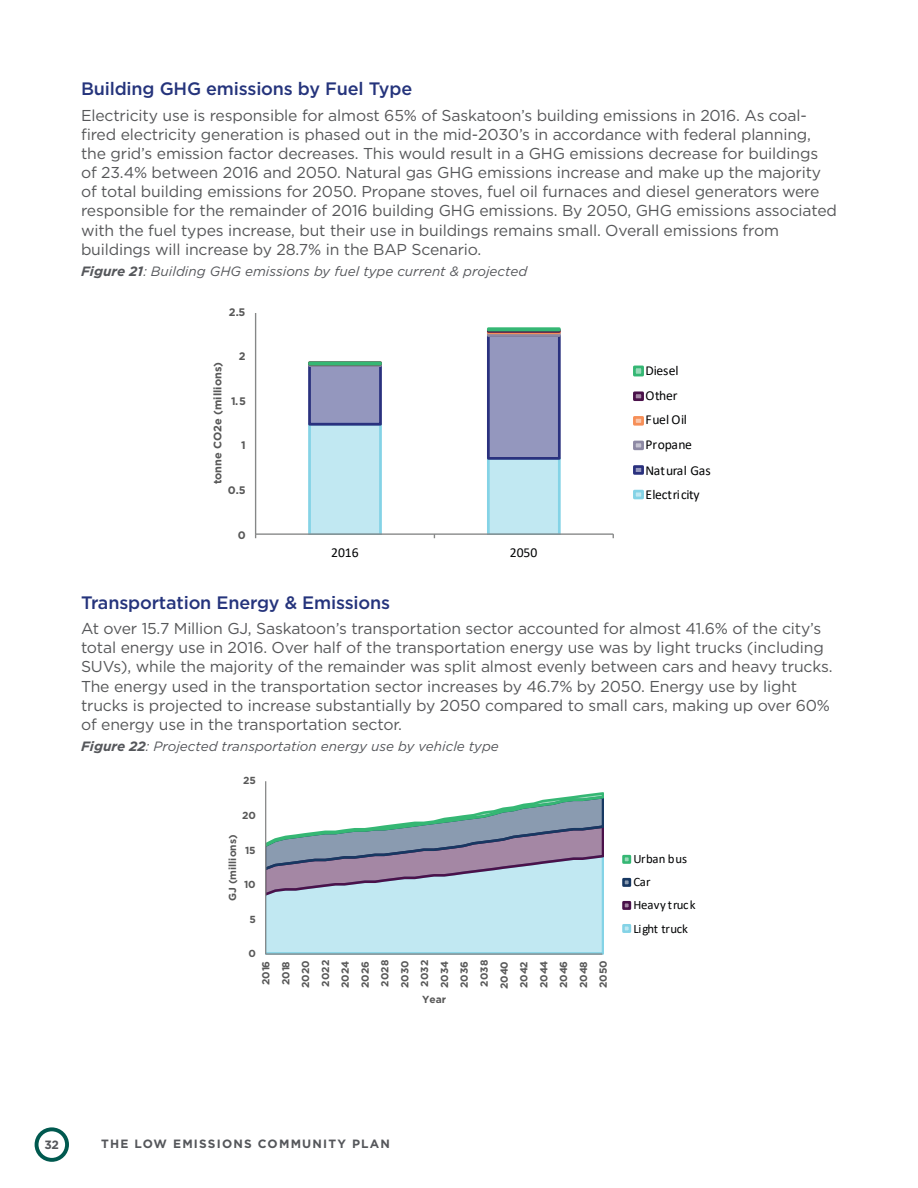
<style>
.page{position:relative;width:918px;height:1188px;background:#fff}
.page>*{position:absolute;margin:0;border:0;box-sizing:border-box;transform-origin:0 0}
.t1{font:500 18px "Gotham";letter-spacing:-.01em;color:#25347c}
.t2{font:15.75px/19px "Gotham";letter-spacing:-.01em;color:#565759}
.t3{font:13.65px/24.6px "Calibri";letter-spacing:-.005em;color:#020304}
.t4{font:13.65px/24.6px "Calibri";letter-spacing:-.025em;color:#020304}
.t5{font:italic 13.5px "Gotham";color:#55575b}
.t6{font:12.75px/23.1px "Calibri";letter-spacing:.01em;color:#020304}
.t7{font:12.75px "Calibri";letter-spacing:-.02em;color:#020304}
.t8{font:700 12px "Gotham";letter-spacing:.1em;color:#55575b}
.t9{font:700 10.95px "Gotham";color:#585858}
.t10{font:700 10.2px/19.8px "Gotham";color:#585858;text-align:center}
.s1{font-weight:700}
</style>
<div class="page">
<div style="left:35px;top:1127px;width:34px;height:35px;border:4px solid #00594f;border-radius:50%"></div>
<div style="left:487px;top:329px;width:74px;height:4px;border:3px solid #4a114a"></div>
<div style="left:487px;top:327px;width:74px;height:4px;border:3px solid #35b774"></div>
<hr style="left:255px;top:313px;width:1px;height:221px;background:#868787">
<hr style="left:256px;top:533px;width:357px;height:2px;background:#868787">
<svg style="left:307px;top:333px;width:255px;height:205px"></svg>
<div style="left:634px;top:367px;width:9px;height:8px;background:#99dab9"></div>
<div style="left:633px;top:366px;width:11px;height:10px;border:3px solid #35b774"></div>
<div style="left:634px;top:393px;width:9px;height:7px;background:#a487a4"></div>
<div style="left:633px;top:391px;width:11px;height:10px;border:3px solid #4a114a"></div>
<div style="left:634px;top:417px;width:9px;height:7px;background:#fac6ab"></div>
<div style="left:633px;top:416px;width:11px;height:10px;border:3px solid #f68f58"></div>
<div style="left:634px;top:442px;width:9px;height:7px;background:#c5c3d1"></div>
<div style="left:633px;top:441px;width:11px;height:9px;border:3px solid #8d89a4"></div>
<div style="left:634px;top:467px;width:9px;height:6px;background:#9497be"></div>
<div style="left:633px;top:465px;width:11px;height:10px;border:3px solid #2a317e"></div>
<div style="left:634px;top:491px;width:9px;height:7px;background:#c1e8f2"></div>
<div style="left:633px;top:490px;width:11px;height:9px;border:3px solid #84d3e6"></div>
<svg style="left:265px;top:791px;width:338px;height:164px"></svg>
<hr style="left:265px;top:781px;width:1px;height:173px;background:#868787">
<hr style="left:266px;top:953px;width:336px;height:2px;background:#868787">
<div style="left:624px;top:856px;width:6px;height:7px;background:#99dab9"></div>
<div style="left:622px;top:855px;width:9px;height:9px;border:3px solid #35b774"></div>
<div style="left:624px;top:879px;width:6px;height:7px;background:#8a9bb0"></div>
<div style="left:622px;top:878px;width:9px;height:9px;border:3px solid #173862"></div>
<div style="left:624px;top:902px;width:6px;height:7px;background:#a487a4"></div>
<div style="left:622px;top:901px;width:9px;height:9px;border:3px solid #4a114a"></div>
<div style="left:624px;top:925px;width:6px;height:7px;background:#c1e8f2"></div>
<div style="left:622px;top:924px;width:9px;height:9px;border:3px solid #84d3e6"></div>
<p class="t1" style="left:81px;top:77px;width:333px">Building GHG emissions by Fuel Type</p>
<p class="t2" style="left:81px;top:106px;width:757px">Electricity use is responsible for almost 65% of Saskatoon’s building emissions in 2016. As coal&shy;fired electricity generation is phased out in the mid-2030’s in accordance with federal planning, the grid’s emission factor decreases. This would result in a GHG emissions decrease for buildings of 23.4% between 2016 and 2050. Natural gas GHG emissions increase and make up the majority of total building emissions for 2050. Propane stoves, fuel oil furnaces and diesel generators were responsible for the remainder of 2016 building GHG emissions. By 2050, GHG emissions associated with the fuel types increase, but their use in buildings remains small. Overall emissions from buildings will increase by 28.7% in the BAP Scenario.</p>
<p class="t5" style="left:81px;top:262px;width:448px"><span class="s1">Figure 21</span>: Building GHG emissions by fuel type current &amp; projected</p>
<p class="t9" style="left:229px;top:305px;width:18px">2.5</p>
<p class="t9" style="left:239px;top:349px;width:8px">2</p>
<p class="t9" style="left:210px;top:484px;width:124px;rotate:-90deg">tonne CO2e (millions)</p>
<p class="t3" style="left:646px;top:358px;width:48px">Diesel<br>Other<br>Fuel Oil<br>Propane</p>
<p class="t9" style="left:231px;top:394px;width:17px">1.5</p>
<p class="t9" style="left:241px;top:438px;width:6px">1</p>
<p class="t4" style="left:646px;top:458px;width:67px">Natural Gas<br>Electricity</p>
<p class="t9" style="left:228px;top:483px;width:19px">0.5</p>
<p class="t9" style="left:238px;top:528px;width:9px">0</p>
<p class="t3" style="left:331px;top:539px;width:29px">2016</p>
<p class="t3" style="left:510px;top:539px;width:29px">2050</p>
<p class="t1" style="left:81px;top:590px;width:311px">Transportation Energy &amp; Emissions</p>
<p class="t2" style="left:81px;top:619px;width:753px">At over 15.7 Million GJ, Saskatoon’s transportation sector accounted for almost 41.6% of the city’s total energy use in 2016. Over half of the transportation energy use was by light trucks (including SUVs), while the majority of the remainder was split almost evenly between cars and heavy trucks.<br>The energy used in the transportation sector increases by 46.7% by 2050. Energy use by light trucks is projected to increase substantially by 2050 compared to small cars, making up over 60% of energy use in the transportation sector.</p>
<p class="t5" style="left:81px;top:737px;width:419px"><span class="s1">Figure 22</span>: Projected transportation energy use by vehicle type</p>
<p class="t10" style="left:243px;top:771px;width:14px">25</p>
<p class="t10" style="left:242px;top:805px;width:15px">20</p>
<p class="t10" style="left:223px;top:901px;width:68px;rotate:-90deg">GJ (millions)</p>
<p class="t10" style="left:245px;top:840px;width:12px">15</p>
<p class="t10" style="left:244px;top:875px;width:13px">10</p>
<p class="t10" style="left:250px;top:909px;width:8px">5</p>
<p class="t10" style="left:249px;top:944px;width:9px">0</p>
<p class="t10" style="left:256px;top:989px;width:31px;rotate:-90deg">2016<br>2018<br>2020<br>2022<br>2024<br>2026<br>2028<br>2030<br>2032<br>2034<br>2036<br>2038<br>2040<br>2042<br>2044<br>2046<br>2048<br>2050</p>
<p class="t10" style="left:422px;top:990px;width:25px">Year</p>
<p class="t6" style="left:633px;top:846px;width:64px">Urban bus<br>Car<br>Heavy truck</p>
<p class="t7" style="left:633px;top:920px;width:56px">Light truck</p>
<p class="t8" style="left:44px;top:1136px;width:16px">32</p>
<p class="t8" style="left:101px;top:1136px;width:290px">THE LOW EMISSIONS COMMUNITY PLAN</p>
</div>
